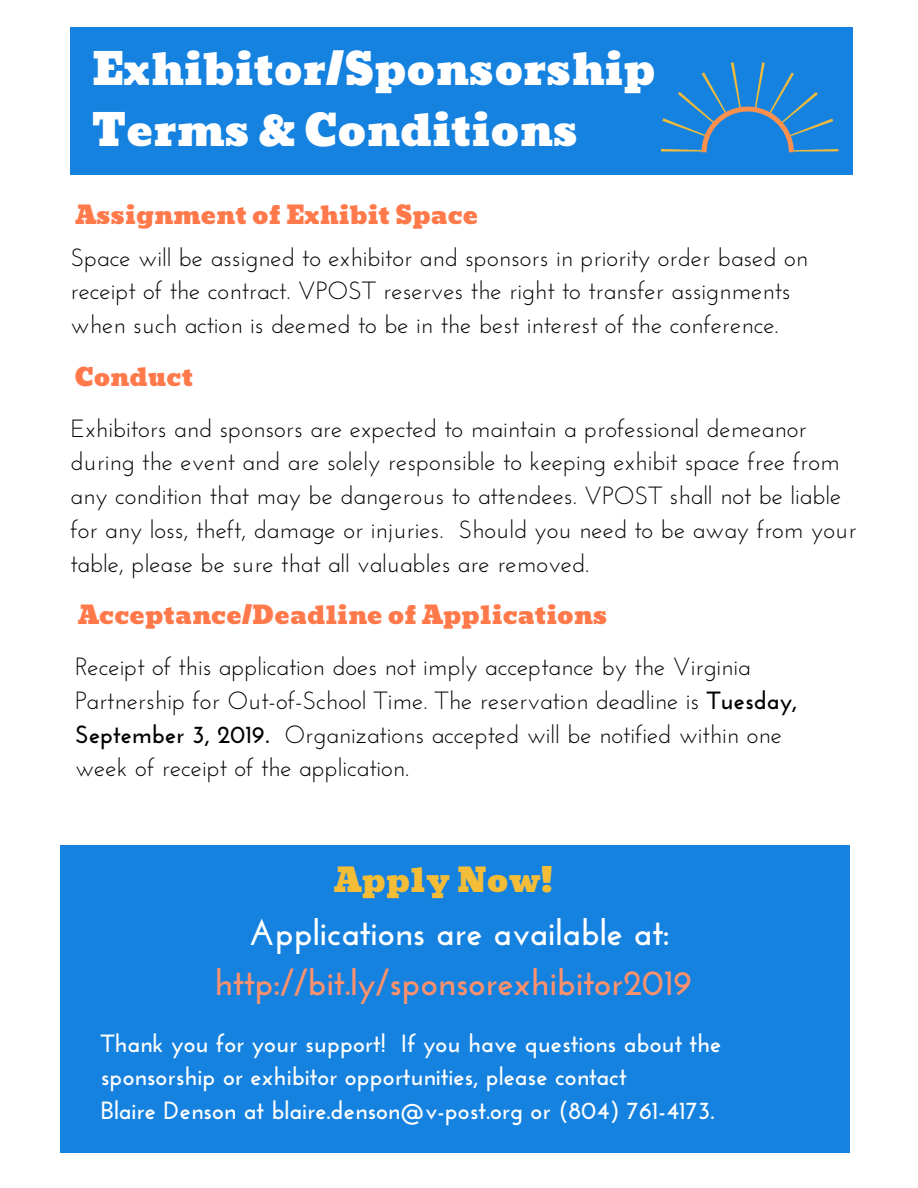
<style>
.page{position:relative;width:918px;height:1188px;background:#fff}
.page>*{position:absolute;margin:0;border:0;box-sizing:border-box;transform-origin:0 0}
.t1{font:43.65px/60.8px "Bevan";color:#fff}
.t2{font:700 36px "Josefin Sans";color:#ff916c}
.t3{font:700 36px "Josefin Sans";color:#fff}
.t4{font:32.7px "Bevan";color:#f4bd38}
.t5{font:24.9px/33.8px "Josefin Sans";color:#000}
.t6{font:700 24.9px/33.8px "Josefin Sans";color:#fff}
.t7{font:24.9px "Bevan";color:#ff794b}
.s1{font-weight:700}
</style>
<div class="page">
<div style="left:70px;top:27px;width:783px;height:148px;background:#1682e0"></div>
<img style="left:662px;top:62px;width:176px;height:91px">
<div style="left:61px;top:845px;width:789px;height:307px;background:#1682e0"></div>
<h1 class="t1" style="left:92px;top:39px;width:565px">Exhibitor/Sponsorship<br>Terms &amp; Conditions</h1>
<p class="t7" style="left:75px;top:195px;width:405px">Assignment of Exhibit Space</p>
<p class="t5" style="left:70px;top:242px;width:739px">Space will be assigned to exhibitor and sponsors in priority order based on receipt of the contract. VPOST reserves the right to transfer assignments when such action is deemed to be in the best interest of the conference.</p>
<p class="t7" style="left:75px;top:357px;width:120px">Conduct</p>
<p class="t5" style="left:70px;top:413px;width:788px">Exhibitors and sponsors are expected to maintain a professional demeanor during the event and are solely responsible to keeping exhibit space free from any condition that may be dangerous to attendees. VPOST shall not be liable for any loss, theft, damage or injuries. Should you need to be away from your table, please be sure that all valuables are removed.</p>
<p class="t7" style="left:78px;top:596px;width:531px">Acceptance/Deadline of Applications</p>
<p class="t5" style="left:75px;top:652px;width:724px">Receipt of this application does not imply acceptance by the Virginia Partnership for Out-of-School Time. The reservation deadline is <span class="s1">Tuesday, September 3, 2019.</span> Organizations accepted will be notified within one week of receipt of the application.</p>
<h3 class="t4" style="left:334px;top:855px;width:220px">Apply Now!</h3>
<h2 class="t3" style="left:249px;top:918px;width:422px">Applications are available at:</h2>
<h2 class="t2" style="left:214px;top:968px;width:480px">http://bit.ly/sponsorexhibitor2019</h2>
<p class="t6" style="left:101px;top:1029px;width:622px">Thank you for your support! If you have questions about the sponsorship or exhibitor opportunities, please contact<br>Blaire Denson at blaire.denson@v-post.org or (804) 761-4173.</p>
</div>
